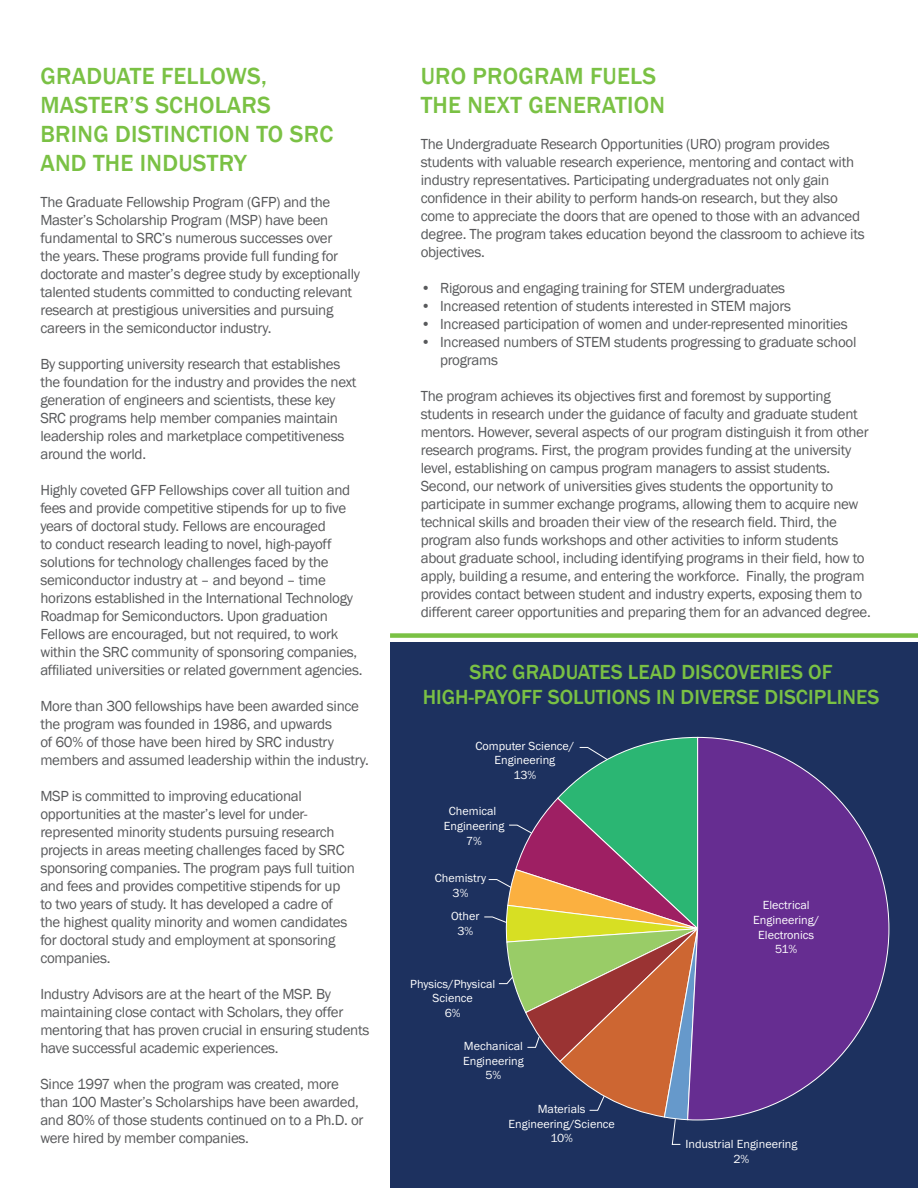
<style>
.page{position:relative;width:918px;height:1188px;background:#fff}
.page>*{position:absolute;margin:0;border:0;box-sizing:border-box;transform-origin:0 0}
.t1{font:500 24px/28.8px "Franklin Gothic";letter-spacing:.01em;color:#7ac144}
.t2{font:500 21px/25.2px "Franklin Gothic";color:#7ac144}
.t3{font:15px/18px "Franklin Gothic";letter-spacing:-.02em;color:#58595b}
.t4{font:12.15px/14.5px "Franklin Gothic";color:#fff;text-align:center}
</style>
<div class="page">
<div style="left:390px;top:642px;width:528px;height:546px;background:#1d315f"></div>
<div style="left:390px;top:633px;width:528px;height:5px;background:#7ac144"></div>
<svg style="left:635px;top:737px;width:52px;height:384px"></svg>
<svg style="left:687px;top:737px;width:202px;height:384px"></svg>
<svg style="left:484px;top:747px;width:197px;height:398px"></svg>
<h1 class="t1" style="left:40px;top:62px;width:265px">GRADUATE FELLOWS,<br>MASTER’S SCHOLARS<br>BRING DISTINCTION TO SRC<br>AND THE INDUSTRY</h1>
<p class="t3" style="left:40px;top:193px;width:321px">The Graduate Fellowship Program (GFP) and the Master’s Scholarship Program (MSP) have been fundamental to SRC’s numerous successes over<br>the years. These programs provide full funding for doctorate and master’s degree study by exceptionally talented students committed to conducting relevant research at prestigious universities and pursuing careers in the semiconductor industry.</p>
<p class="t3" style="left:40px;top:355px;width:318px">By supporting university research that establishes the foundation for the industry and provides the next generation of engineers and scientists, these key SRC programs help member companies maintain leadership roles and marketplace competitiveness around the world.</p>
<p class="t3" style="left:40px;top:481px;width:324px">Highly coveted GFP Fellowships cover all tuition and fees and provide competitive stipends for up to five years of doctoral study. Fellows are encouraged<br>to conduct research leading to novel, high-payoff solutions for technology challenges faced by the semiconductor industry at – and beyond – time horizons established in the International Technology Roadmap for Semiconductors. Upon graduation Fellows are encouraged, but not required, to work within the SRC community of sponsoring companies, affiliated universities or related government agencies.</p>
<p class="t3" style="left:40px;top:697px;width:330px">More than 300 fellowships have been awarded since the program was founded in 1986, and upwards<br>of 60% of those have been hired by SRC industry members and assumed leadership within the industry.</p>
<p class="t3" style="left:40px;top:787px;width:316px">MSP is committed to improving educational opportunities at the master’s level for under&shy;represented minority students pursuing research projects in areas meeting challenges faced by SRC sponsoring companies. The program pays full tuition and fees and provides competitive stipends for up to two years of study. It has developed a cadre of the highest quality minority and women candidates for doctoral study and employment at sponsoring companies.</p>
<p class="t3" style="left:40px;top:985px;width:330px">Industry Advisors are at the heart of the MSP. By maintaining close contact with Scholars, they offer mentoring that has proven crucial in ensuring students have successful academic experiences.</p>
<p class="t3" style="left:40px;top:1075px;width:325px">Since 1997 when the program was created, more than 100 Master’s Scholarships have been awarded, and 80% of those students continued on to a Ph.D. or were hired by member companies.</p>
<h1 class="t1" style="left:421px;top:62px;width:246px;text-indent:52px">PROGRAM FUELS<br>THE NEXT GENERATION</h1>
<p class="t3" style="left:421px;top:135px;width:445px">The Undergraduate Research Opportunities (URO) program provides students with valuable research experience, mentoring and contact with industry representatives. Participating undergraduates not only gain confidence in their ability to perform hands-on research, but they also come to appreciate the doors that are opened to those with an advanced degree. The program takes education beyond the classroom to achieve its objectives.</p>
<p class="t3" style="left:421px;top:279px;width:366px">• Rigorous and engaging training for STEM undergraduates</p>
<p class="t3" style="left:421px;top:297px;width:372px">• Increased retention of students interested in STEM majors</p>
<p class="t3" style="left:421px;top:315px;width:428px">• Increased participation of women and under-represented minorities</p>
<p class="t3" style="left:440px;top:333px;width:418px;text-indent:-20px">• Increased numbers of STEM students progressing to graduate school programs</p>
<p class="t3" style="left:421px;top:387px;width:452px">The program achieves its objectives first and foremost by supporting students in research under the guidance of faculty and graduate student mentors. However, several aspects of our program distinguish it from other research programs. First, the program provides funding at the university level, establishing on campus program managers to assist students.<br>Second, our network of universities gives students the opportunity to participate in summer exchange programs, allowing them to acquire new technical skills and broaden their view of the research field. Third, the program also funds workshops and other activities to inform students about graduate school, including identifying programs in their field, how to apply, building a resume, and entering the workforce. Finally, the program provides contact between student and industry experts, exposing them to different career opportunities and preparing them for an advanced degree.</p>
<h1 class="t1" style="left:421px;top:62px;width:16px">URO</h1>
<h2 class="t2" style="left:423px;top:660px;width:458px;text-indent:90px">GRADUATES LEAD DISCOVERIES OF<br>HIGH-PAYOFF SOLUTIONS IN DIVERSE DISCIPLINES</h2>
<h2 class="t2" style="left:470px;top:660px;width:14px">SRC</h2>
<p class="t4" style="left:475px;top:738px;width:101px">Computer Science/<br>Engineering<br>13%</p>
<p class="t4" style="left:444px;top:804px;width:62px">Chemical<br>Engineering<br>7%</p>
<p class="t4" style="left:435px;top:871px;width:53px">Chemistry<br>3%</p>
<p class="t4" style="left:451px;top:909px;width:30px">Other<br>3%</p>
<p class="t4" style="left:410px;top:976px;width:87px">Physics/Physical<br>Science<br>6%</p>
<p class="t4" style="left:463px;top:1039px;width:62px">Mechanical<br>Engineering<br>5%</p>
<p class="t4" style="left:508px;top:1102px;width:108px">Materials<br>Engineering/Science<br>10%</p>
<p class="t4" style="left:753px;top:898px;width:68px">Electrical<br>Engineering/<br>Electronics<br>51%</p>
<p class="t4" style="left:685px;top:1137px;width:113px">Industrial Engineering<br>2%</p>
</div>
